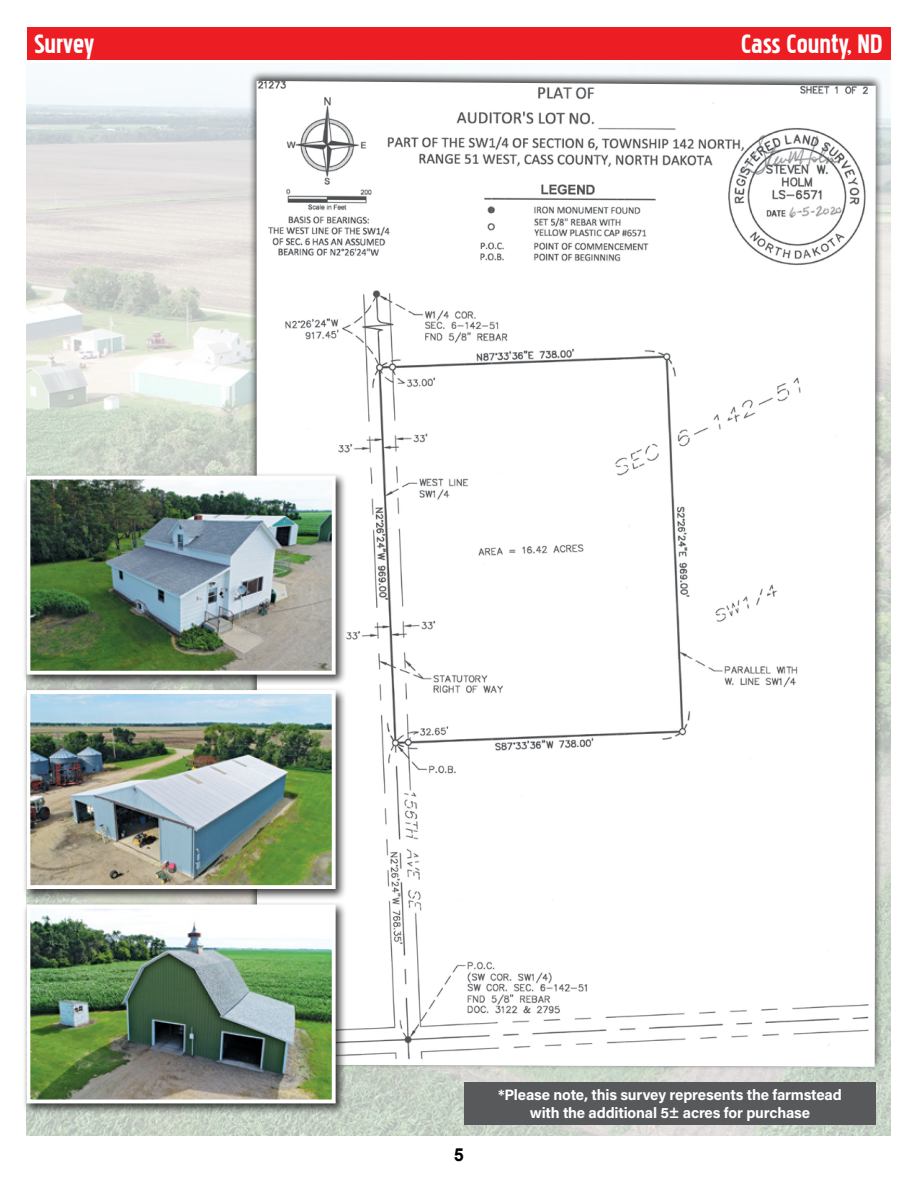
<style>
.page{position:relative;width:918px;height:1188px;background:#fff}
.page>*{position:absolute;margin:0;border:0;box-sizing:border-box;transform-origin:0 0}
.t1{font:33px "Pakenham";color:#fff}
.t2{font:700 18px "Arial";color:#000}
.t3{font:700 15px/18px "Acumin Pro";letter-spacing:-.01em;color:#fff;text-align:center}
</style>
<div class="page">
<img style="left:26px;top:69px;width:864px;height:1066px">
<div style="left:27px;top:27px;width:864px;height:32px;background:#ed1d24"></div>
<div style="left:249px;top:70px;width:634px;height:1001px;background:#000;opacity:.75"></div>
<img style="left:256px;top:81px;width:620px;height:986px">
<div style="left:22px;top:901px;width:325px;height:215px;background:#000;opacity:.75"></div>
<img style="left:31px;top:910px;width:300px;height:188px">
<div style="left:26px;top:905px;width:310px;height:198px;border:4px solid #fff"></div>
<div style="left:22px;top:687px;width:325px;height:214px;background:#000;opacity:.75"></div>
<img style="left:31px;top:695px;width:300px;height:189px">
<div style="left:26px;top:690px;width:310px;height:199px;border:4px solid #fff"></div>
<div style="left:22px;top:472px;width:325px;height:215px;background:#000;opacity:.75"></div>
<img style="left:31px;top:481px;width:300px;height:189px">
<div style="left:26px;top:476px;width:310px;height:199px;border:4px solid #fff"></div>
<div style="left:464px;top:1082px;width:412px;height:43px;background:#58595b"></div>
<h1 class="t1" style="left:34px;top:29px;width:62px">Survey</h1>
<h1 class="t1" style="left:741px;top:29px;width:143px">Cass County, ND</h1>
<p class="t2" style="left:454px;top:1143px;width:12px">5</p>
<p class="t3" style="left:498px;top:1085px;width:345px">*Please note, this survey represents the farmstead with the additional 5± acres for purchase</p>
</div>
